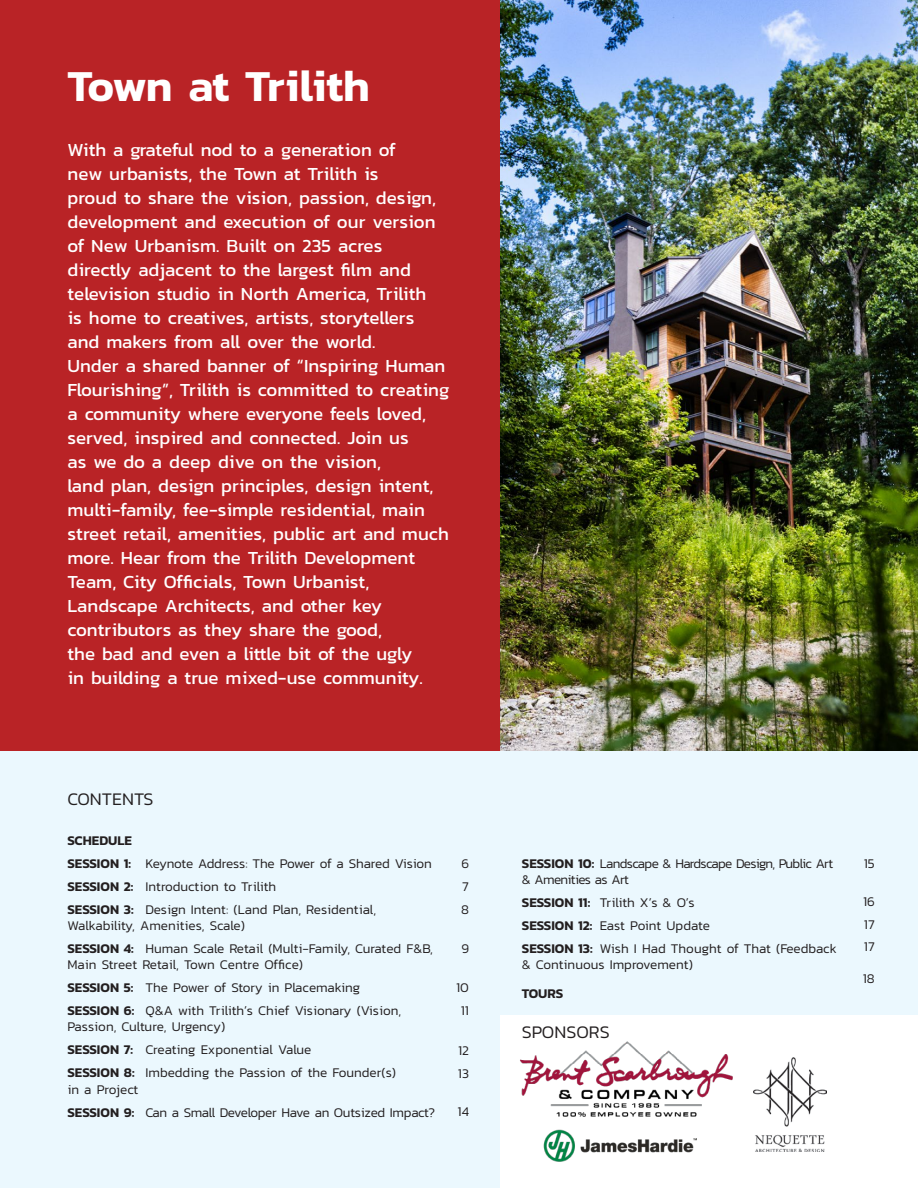
<style>
.page{position:relative;width:918px;height:1188px;background:#fff}
.page>*{position:absolute;margin:0;border:0;box-sizing:border-box;transform-origin:0 0}
.t1{font:600 45px "Kanit";letter-spacing:-.025em;color:#fff}
.t2{font:18.75px/24px "Kanit";color:#fff}
.t3{font:300 18px "Kanit";color:#231f20}
.t4{font:300 13.5px/16.2px "Kanit";color:#231f20}
.t5{font:300 13.5px/16.2px "Kanit";letter-spacing:-.05em;color:#231f20}
.t6{font:300 13.5px "Kanit";letter-spacing:-.02em;color:#231f20}
.t7{font:600 13.5px "Kanit";color:#231f20}
.s1{font-weight:600}
</style>
<div class="page">
<img style="left:520px;top:1041px;width:213px;height:76px">
<div style="left:0;top:711px;width:500px;height:477px;background:#ebf8fe"></div>
<div style="left:491px;top:720px;width:427px;height:295px;background:#ebf8fe"></div>
<img style="left:543px;top:1129px;width:154px;height:33px">
<div style="left:0;top:0;width:918px;height:750px;background:#b92326"></div>
<img style="left:501px;top:0;width:417px;height:750px">
<img style="left:754px;top:1057px;width:73px;height:95px">
<p class="t1" style="left:68px;top:52px;width:304px">Town at Trilith</p>
<p class="t2" style="left:68px;top:137px;width:330px">With a grateful nod to a generation of</p>
<p class="t2" style="left:68px;top:161px;width:313px">new urbanists, the Town at Trilith is</p>
<p class="t2" style="left:68px;top:185px;width:370px">proud to share the vision, passion, design, development and execution of our version of New Urbanism. Built on 235 acres directly adjacent to the largest film and television studio in North America, Trilith</p>
<p class="t2" style="left:68px;top:305px;width:348px">is home to creatives, artists, storytellers and makers from all over the world.</p>
<p class="t2" style="left:68px;top:353px;width:383px">Under a shared banner of “Inspiring Human Flourishing”, Trilith is committed to creating a community where everyone feels loved, served, inspired and connected. Join us</p>
<p class="t2" style="left:68px;top:449px;width:315px">as we do a deep dive on the vision,</p>
<p class="t2" style="left:68px;top:473px;width:383px">land plan, design principles, design intent, multi-family, fee-simple residential, main street retail, amenities, public art and much more. Hear from the Trilith Development Team, City Officials, Town Urbanist, Landscape Architects, and other key contributors as they share the good,</p>
<p class="t2" style="left:68px;top:641px;width:346px">the bad and even a little bit of the ugly</p>
<p class="t2" style="left:68px;top:665px;width:357px">in building a true mixed-use community.</p>
<p class="t3" style="left:68px;top:786px;width:87px">CONTENTS</p>
<p class="t7" style="left:68px;top:830px;width:66px">SCHEDULE</p>
<p class="t4" style="left:68px;top:855px;width:366px"><span class="s1">SESSION 1:</span> Keynote Address: The Power of a Shared Vision</p>
<p class="t4" style="left:68px;top:878px;width:210px"><span class="s1">SESSION 2:</span> Introduction to Trilith</p>
<p class="t4" style="left:68px;top:901px;width:310px"><span class="s1">SESSION 3:</span> Design Intent: (Land Plan, Residential,<br>Walkability, Amenities, Scale)</p>
<p class="t4" style="left:68px;top:940px;width:367px"><span class="s1">SESSION 4:</span> Human Scale Retail (Multi-Family, Curated F&amp;B,<br>Main Street Retail, Town Centre Office)</p>
<p class="t4" style="left:68px;top:980px;width:294px"><span class="s1">SESSION 5:</span> The Power of Story in Placemaking</p>
<p class="t4" style="left:68px;top:1002px;width:335px"><span class="s1">SESSION 6:</span> Q&amp;A with Trilith’s Chief Visionary (Vision,<br>Passion, Culture, Urgency)</p>
<p class="t4" style="left:68px;top:1042px;width:246px"><span class="s1">SESSION 7:</span> Creating Exponential Value</p>
<p class="t4" style="left:68px;top:1065px;width:330px"><span class="s1">SESSION 8:</span> Imbedding the Passion of the Founder(s) in a Project</p>
<p class="t6" style="left:68px;top:1103px;width:369px"><span class="s1">SESSION 9:</span> Can a Small Developer Have an Outsized Impact?</p>
<p class="t4" style="left:461px;top:855px;width:9px">6</p>
<p class="t4" style="left:461px;top:901px;width:9px">8</p>
<p class="t4" style="left:462px;top:878px;width:8px">7</p>
<p class="t4" style="left:461px;top:940px;width:9px">9</p>
<p class="t4" style="left:456px;top:980px;width:14px">10</p>
<p class="t4" style="left:461px;top:1002px;width:10px">11</p>
<p class="t4" style="left:458px;top:1042px;width:12px">12</p>
<p class="t4" style="left:458px;top:1065px;width:13px">13</p>
<p class="t4" style="left:458px;top:1103px;width:13px">14</p>
<p class="t5" style="left:522px;top:855px;width:313px"><span class="s1">SESSION 10:</span> Landscape &amp; Hardscape Design, Public Art &amp; Amenities as Art</p>
<p class="t4" style="left:522px;top:894px;width:174px"><span class="s1">SESSION 11:</span> Trilith X’s &amp; O’s</p>
<p class="t4" style="left:522px;top:917px;width:190px"><span class="s1">SESSION 12:</span> East Point Update</p>
<p class="t4" style="left:522px;top:940px;width:316px"><span class="s1">SESSION 13:</span> Wish I Had Thought of That (Feedback &amp; Continuous Improvement)</p>
<p class="t7" style="left:522px;top:983px;width:43px">TOURS</p>
<p class="t3" style="left:522px;top:1020px;width:89px">SPONSORS</p>
<p class="t4" style="left:864px;top:855px;width:13px">15</p>
<p class="t4" style="left:863px;top:893px;width:13px">16</p>
<p class="t4" style="left:864px;top:916px;width:12px">17</p>
<p class="t4" style="left:864px;top:939px;width:12px">17</p>
<p class="t4" style="left:863px;top:970px;width:13px">18</p>
</div>
